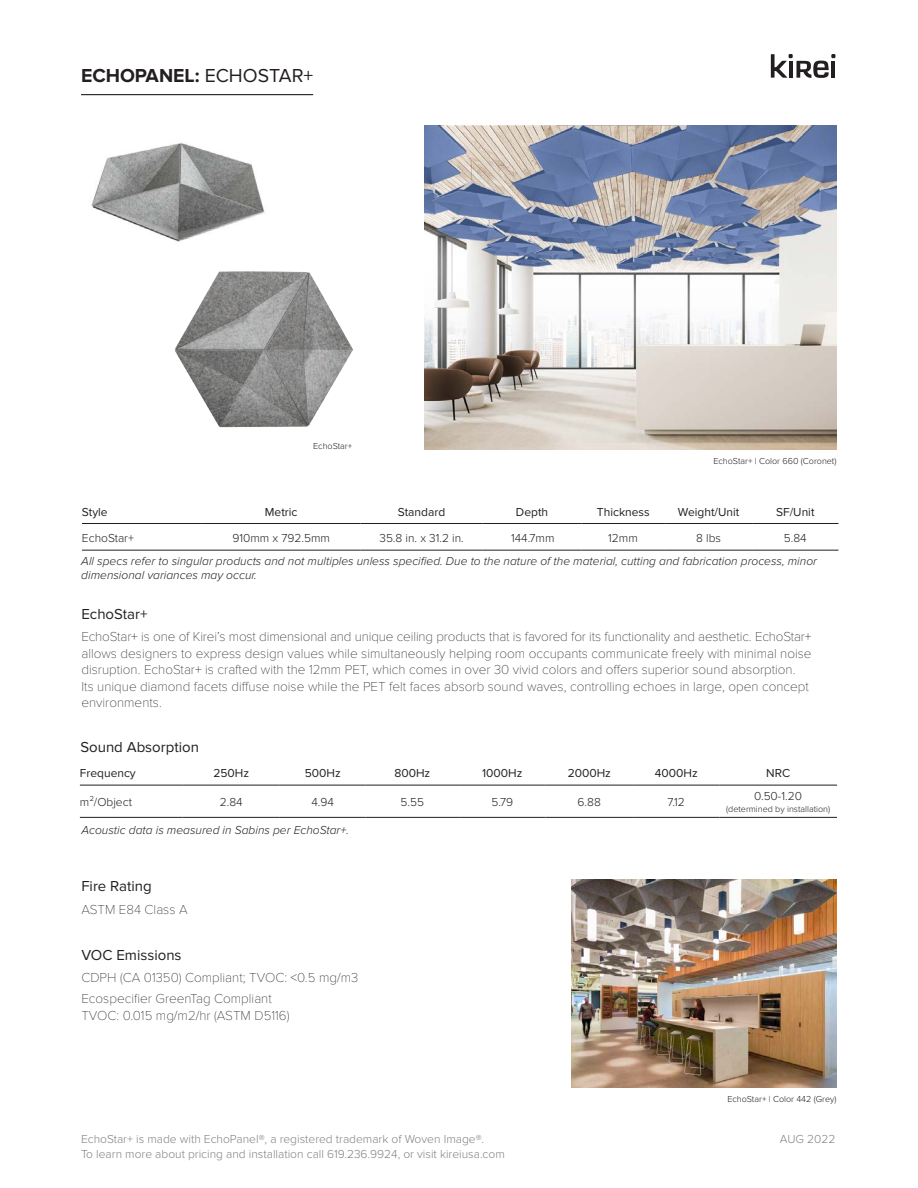
<style>
.page{position:relative;width:918px;height:1188px;background:#fff}
.page>*{position:absolute;margin:0;border:0;box-sizing:border-box;transform-origin:0 0}
.t1{font:700 19.5px "Proxima Nova";color:#231f20}
.Subhead{font:15px "Proxima Nova";color:#231f20}
.Text{font:100 13.5px/16.5px "Proxima Nova T";color:#231f20}
.t2{font:italic 300 12px/14.4px "Proxima Nova";color:#231f20}
.t3{font:300 12px/14.4px "Proxima Nova";color:#808285}
.t4{font:300 12px "Proxima Nova";color:#231f20}
.t5{font:12px "Proxima Nova";color:#231f20}
.t6{font:300 9px "Proxima Nova";color:#231f20}
.s1{font-weight:400}
</style>
<div class="page">
<svg style="left:771px;top:54px;width:64px;height:24px"></svg>
<img style="left:91px;top:142px;width:174px;height:100px">
<img style="left:174px;top:271px;width:179px;height:157px">
<img style="left:424px;top:126px;width:413px;height:323px">
<hr style="left:82px;top:523px;width:120px;height:1px;background:#231f20">
<hr style="left:202px;top:523px;width:159px;height:1px;background:#231f20">
<hr style="left:361px;top:523px;width:122px;height:1px;background:#231f20">
<hr style="left:483px;top:523px;width:98px;height:1px;background:#231f20">
<hr style="left:581px;top:523px;width:84px;height:1px;background:#231f20">
<hr style="left:665px;top:523px;width:87px;height:1px;background:#231f20">
<hr style="left:752px;top:523px;width:87px;height:1px;background:#231f20">
<hr style="left:82px;top:550px;width:120px;height:1px;background:#231f20">
<hr style="left:202px;top:550px;width:159px;height:1px;background:#231f20">
<hr style="left:361px;top:550px;width:122px;height:1px;background:#231f20">
<hr style="left:483px;top:550px;width:98px;height:1px;background:#231f20">
<hr style="left:581px;top:550px;width:84px;height:1px;background:#231f20">
<hr style="left:665px;top:550px;width:87px;height:1px;background:#231f20">
<hr style="left:752px;top:550px;width:87px;height:1px;background:#231f20">
<hr style="left:80px;top:785px;width:103px;height:1px;background:#231f20">
<hr style="left:183px;top:785px;width:97px;height:1px;background:#231f20">
<hr style="left:280px;top:785px;width:86px;height:1px;background:#231f20">
<hr style="left:366px;top:785px;width:93px;height:1px;background:#231f20">
<hr style="left:459px;top:785px;width:87px;height:1px;background:#231f20">
<hr style="left:546px;top:785px;width:87px;height:1px;background:#231f20">
<hr style="left:633px;top:785px;width:86px;height:1px;background:#231f20">
<hr style="left:719px;top:785px;width:118px;height:1px;background:#231f20">
<hr style="left:80px;top:817px;width:103px;height:1px;background:#231f20">
<hr style="left:183px;top:817px;width:97px;height:1px;background:#231f20">
<hr style="left:280px;top:817px;width:86px;height:1px;background:#231f20">
<hr style="left:366px;top:817px;width:93px;height:1px;background:#231f20">
<hr style="left:459px;top:817px;width:87px;height:1px;background:#231f20">
<hr style="left:546px;top:817px;width:87px;height:1px;background:#231f20">
<hr style="left:633px;top:817px;width:86px;height:1px;background:#231f20">
<hr style="left:719px;top:817px;width:118px;height:1px;background:#231f20">
<img style="left:571px;top:879px;width:266px;height:209px">
<hr style="left:81px;top:94px;width:232px;height:1px;background:#231f20">
<p class="t1" style="left:81px;top:64px;width:234px">ECHOPANEL: <span class="s1">ECHOSTAR+</span></p>
<p class="t6" style="left:313px;top:441px;width:41px">EchoStar+</p>
<p class="t6" style="left:713px;top:456px;width:125px">EchoStar+ | Color 660 (Coronet)</p>
<p class="t5" style="left:82px;top:505px;width:27px">Style</p>
<p class="t5" style="left:265px;top:505px;width:34px">Metric</p>
<p class="t5" style="left:398px;top:505px;width:49px">Standard</p>
<p class="t5" style="left:516px;top:505px;width:34px">Depth</p>
<p class="t5" style="left:597px;top:505px;width:54px">Thickness</p>
<p class="t5" style="left:678px;top:505px;width:63px">Weight/Unit</p>
<p class="t5" style="left:776px;top:505px;width:40px">SF/Unit</p>
<p class="t4" style="left:82px;top:531px;width:54px">EchoStar+</p>
<p class="t4" style="left:233px;top:531px;width:99px">910mm x 792.5mm</p>
<p class="t4" style="left:379px;top:531px;width:86px">35.8 in. x 31.2 in.</p>
<p class="t4" style="left:511px;top:531px;width:45px">144.7mm</p>
<p class="t4" style="left:608px;top:531px;width:31px">12mm</p>
<p class="t4" style="left:696px;top:531px;width:26px">8 lbs</p>
<p class="t4" style="left:784px;top:531px;width:24px">5.84</p>
<p class="t2" style="left:81px;top:554px;width:737px">All specs refer to singular products and not multiples unless specified. Due to the nature of the material, cutting and fabrication process, minor dimensional variances may occur.</p>
<p class="Subhead" style="left:81px;top:605px;width:68px">EchoStar+</p>
<p class="Text" style="left:81px;top:629px;width:732px">EchoStar+ is one of Kirei’s most dimensional and unique ceiling products that is favored for its functionality and aesthetic. EchoStar+ allows designers to express design values while simultaneously helping room occupants communicate freely with minimal noise disruption. EchoStar+ is crafted with the 12mm PET, which comes in over 30 vivid colors and offers superior sound absorption.<br>Its unique diamond facets diffuse noise while the PET felt faces absorb sound waves, controlling echoes in large, open concept environments.</p>
<p class="Subhead" style="left:80px;top:739px;width:120px">Sound Absorption</p>
<p class="t5" style="left:80px;top:766px;width:57px">Frequency</p>
<p class="t5" style="left:213px;top:766px;width:37px">250Hz</p>
<p class="t5" style="left:305px;top:766px;width:37px">500Hz</p>
<p class="t5" style="left:394px;top:766px;width:37px">800Hz</p>
<p class="t5" style="left:482px;top:766px;width:42px">1000Hz</p>
<p class="t5" style="left:568px;top:766px;width:45px">2000Hz</p>
<p class="t5" style="left:655px;top:766px;width:44px">4000Hz</p>
<p class="t5" style="left:766px;top:766px;width:25px">NRC</p>
<p class="t4" style="left:80px;top:795px;width:54px">m²/Object</p>
<p class="t4" style="left:220px;top:795px;width:24px">2.84</p>
<p class="t4" style="left:311px;top:795px;width:24px">4.94</p>
<p class="t4" style="left:401px;top:795px;width:25px">5.55</p>
<p class="t4" style="left:491px;top:795px;width:23px">5.79</p>
<p class="t4" style="left:578px;top:795px;width:25px">6.88</p>
<p class="t4" style="left:668px;top:795px;width:19px">7.12</p>
<p class="t4" style="left:754px;top:789px;width:49px">0.50-1.20</p>
<p class="t6" style="left:726px;top:804px;width:106px">(determined by installation)</p>
<p class="t2" style="left:81px;top:823px;width:269px">Acoustic data is measured in Sabins per EchoStar+.</p>
<p class="Subhead" style="left:81px;top:877px;width:72px">Fire Rating</p>
<p class="Text" style="left:81px;top:901px;width:108px">ASTM E84 Class A</p>
<p class="Subhead" style="left:81px;top:946px;width:102px">VOC Emissions</p>
<p class="Text" style="left:81px;top:970px;width:278px">CDPH (CA 01350) Compliant; TVOC: &lt;0.5 mg/m3</p>
<p class="Text" style="left:81px;top:991px;width:192px">Ecospecifier GreenTag Compliant</p>
<p class="Text" style="left:81px;top:1007px;width:210px">TVOC: 0.015 mg/m2/hr (ASTM D5116)</p>
<p class="t6" style="left:727px;top:1094px;width:111px">EchoStar+ | Color 442 (Grey)</p>
<p class="t3" style="left:81px;top:1132px;width:425px">EchoStar+ is made with EchoPanel®, a registered trademark of Woven Image®.<br>To learn more about pricing and installation call 619.236.9924, or visit kireiusa.com</p>
<p class="t3" style="left:780px;top:1132px;width:57px">AUG 2022</p>
</div>
